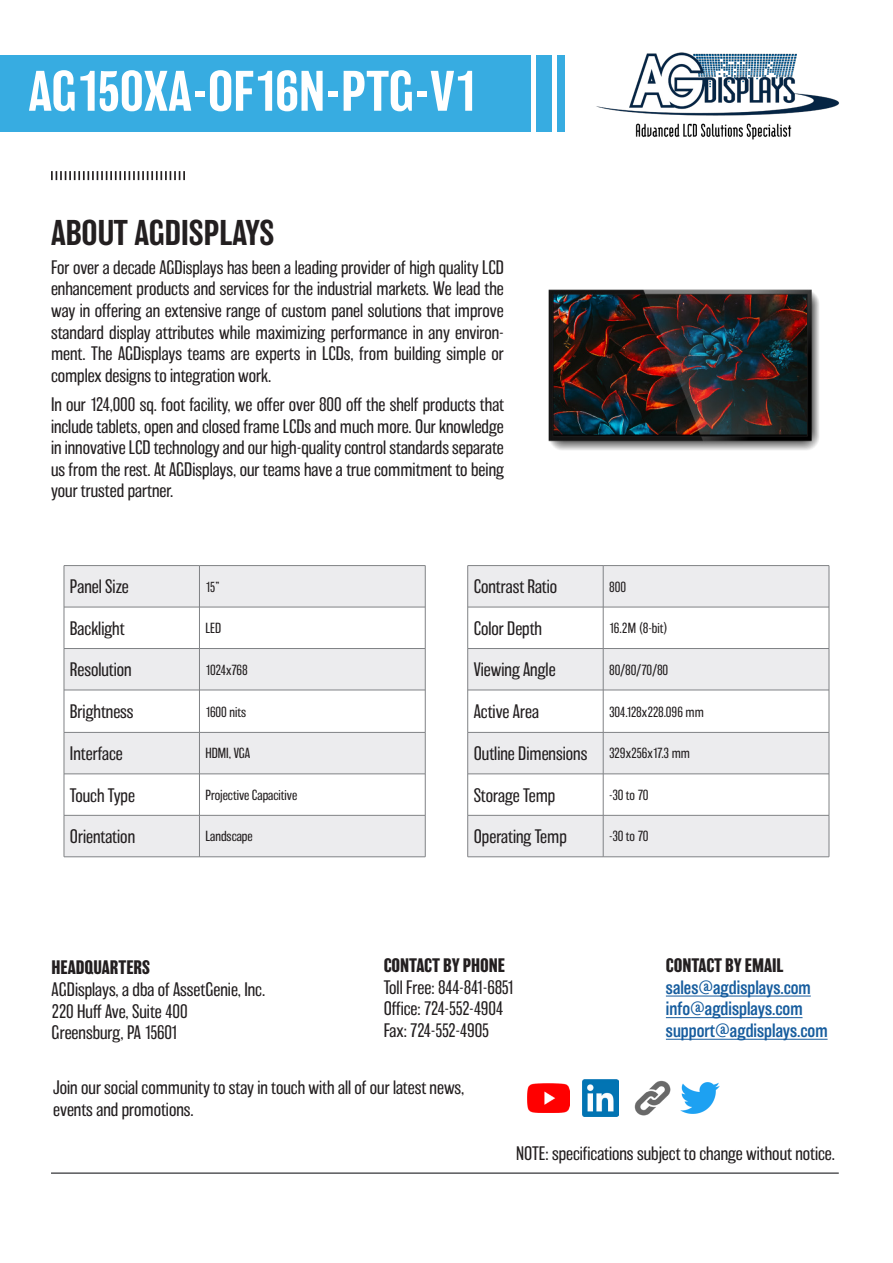
<style>
.page{position:relative;width:893px;height:1263px;background:#fff}
.page>*{position:absolute;margin:0;border:0;box-sizing:border-box;transform-origin:0 0}
.t1{font:500 52.5px "Balboa";color:#fff}
.t2{font:500 33px "Balboa";color:#231f20}
.t3{font:200 18px/21.6px "Balboa";color:#231f20}
.t4{font:300 18px/21.6px "Balboa";color:#175d9e}
.t5{font:200 18px/21.6px "Balboa";letter-spacing:-.03em;color:#231f20}
.t6{font:700 18px "Balboa";color:#231f20}
.t7{font:200 13.5px "Balboa";color:#231f20}
.t8{font:200 13.5px "Balboa";letter-spacing:-.02em;color:#231f20}
.t9{font:200 13.5px "Balboa";letter-spacing:-.035em;color:#231f20}
.s1{font-size:13.5px}
</style>
<div class="page">
<img style="left:596px;top:52px;width:243px;height:88px">
<hr style="left:666px;top:996px;width:145px;height:1px;background:#175d9e">
<hr style="left:666px;top:1017px;width:136px;height:1px;background:#175d9e">
<hr style="left:666px;top:1039px;width:162px;height:1px;background:#175d9e">
<img style="left:681px;top:1082px;width:39px;height:31px">
<img style="left:527px;top:1083px;width:43px;height:30px">
<img style="left:582px;top:1080px;width:37px;height:36px">
<img style="left:635px;top:1080px;width:35px;height:36px">
<hr style="left:51px;top:1172px;width:788px;height:2px;background:#57585a">
<div style="left:556px;top:55px;width:8px;height:76px;background:#37ace1"></div>
<div style="left:536px;top:55px;width:16px;height:76px;background:#37ace1"></div>
<div style="left:0;top:55px;width:530px;height:77px;background:#37ace1"></div>
<svg style="left:51px;top:171px;width:134px;height:9px"></svg>
<img style="left:548px;top:289px;width:271px;height:161px">
<svg style="left:65px;top:566px;width:764px;height:290px;fill:#ececee"></svg>
<svg style="left:426px;top:566px;width:41px;height:290px"></svg>
<hr style="left:468px;top:565px;width:135px;height:1px;background:#808285">
<hr style="left:603px;top:565px;width:226px;height:1px;background:#808285">
<hr style="left:603px;top:566px;width:1px;height:41px;background:#808285">
<hr style="left:468px;top:607px;width:135px;height:1px;background:#808285">
<hr style="left:603px;top:607px;width:226px;height:1px;background:#808285">
<hr style="left:603px;top:607px;width:1px;height:41px;background:#808285">
<hr style="left:468px;top:648px;width:135px;height:1px;background:#808285">
<hr style="left:603px;top:648px;width:226px;height:1px;background:#808285">
<hr style="left:603px;top:648px;width:1px;height:42px;background:#808285">
<hr style="left:468px;top:690px;width:135px;height:1px;background:#808285">
<hr style="left:603px;top:690px;width:226px;height:1px;background:#808285">
<hr style="left:603px;top:690px;width:1px;height:42px;background:#808285">
<hr style="left:468px;top:732px;width:135px;height:1px;background:#808285">
<hr style="left:603px;top:732px;width:226px;height:1px;background:#808285">
<hr style="left:603px;top:732px;width:1px;height:42px;background:#808285">
<hr style="left:199px;top:774px;width:1px;height:41px;background:#808285">
<hr style="left:468px;top:774px;width:135px;height:1px;background:#808285">
<hr style="left:603px;top:774px;width:226px;height:1px;background:#808285">
<hr style="left:603px;top:774px;width:1px;height:41px;background:#808285">
<hr style="left:64px;top:815px;width:135px;height:1px;background:#808285">
<hr style="left:199px;top:815px;width:226px;height:1px;background:#808285">
<hr style="left:199px;top:815px;width:1px;height:42px;background:#808285">
<hr style="left:468px;top:815px;width:135px;height:1px;background:#808285">
<hr style="left:603px;top:815px;width:226px;height:1px;background:#808285">
<hr style="left:603px;top:815px;width:1px;height:42px;background:#808285">
<hr style="left:64px;top:856px;width:135px;height:1px;background:#808285">
<hr style="left:199px;top:856px;width:226px;height:1px;background:#808285">
<hr style="left:468px;top:856px;width:135px;height:1px;background:#808285">
<hr style="left:603px;top:856px;width:226px;height:1px;background:#808285">
<hr style="left:199px;top:566px;width:1px;height:41px;background:#808285">
<hr style="left:64px;top:607px;width:135px;height:1px;background:#808285">
<hr style="left:199px;top:607px;width:226px;height:1px;background:#808285">
<hr style="left:199px;top:607px;width:1px;height:41px;background:#808285">
<hr style="left:64px;top:648px;width:135px;height:1px;background:#808285">
<hr style="left:199px;top:648px;width:226px;height:1px;background:#808285">
<hr style="left:199px;top:648px;width:1px;height:42px;background:#808285">
<hr style="left:64px;top:690px;width:135px;height:1px;background:#808285">
<hr style="left:199px;top:690px;width:226px;height:1px;background:#808285">
<hr style="left:199px;top:690px;width:1px;height:42px;background:#808285">
<hr style="left:64px;top:732px;width:135px;height:1px;background:#808285">
<hr style="left:199px;top:732px;width:226px;height:1px;background:#808285">
<hr style="left:199px;top:732px;width:1px;height:42px;background:#808285">
<hr style="left:64px;top:565px;width:135px;height:1px;background:#808285">
<hr style="left:64px;top:566px;width:1px;height:41px;background:#808285">
<hr style="left:199px;top:565px;width:226px;height:1px;background:#808285">
<hr style="left:425px;top:566px;width:1px;height:41px;background:#808285">
<hr style="left:64px;top:607px;width:1px;height:41px;background:#808285">
<hr style="left:425px;top:607px;width:1px;height:41px;background:#808285">
<hr style="left:64px;top:648px;width:1px;height:42px;background:#808285">
<hr style="left:425px;top:648px;width:1px;height:42px;background:#808285">
<hr style="left:64px;top:690px;width:1px;height:42px;background:#808285">
<hr style="left:425px;top:690px;width:1px;height:42px;background:#808285">
<hr style="left:64px;top:732px;width:1px;height:42px;background:#808285">
<hr style="left:425px;top:732px;width:1px;height:42px;background:#808285">
<hr style="left:467px;top:566px;width:1px;height:41px;background:#808285">
<hr style="left:829px;top:566px;width:1px;height:41px;background:#808285">
<hr style="left:467px;top:607px;width:1px;height:41px;background:#808285">
<hr style="left:829px;top:607px;width:1px;height:41px;background:#808285">
<hr style="left:467px;top:648px;width:1px;height:42px;background:#808285">
<hr style="left:829px;top:648px;width:1px;height:42px;background:#808285">
<hr style="left:467px;top:690px;width:1px;height:42px;background:#808285">
<hr style="left:829px;top:690px;width:1px;height:42px;background:#808285">
<hr style="left:467px;top:732px;width:1px;height:42px;background:#808285">
<hr style="left:829px;top:732px;width:1px;height:42px;background:#808285">
<hr style="left:64px;top:774px;width:135px;height:1px;background:#808285">
<hr style="left:64px;top:774px;width:1px;height:41px;background:#808285">
<hr style="left:199px;top:774px;width:226px;height:1px;background:#808285">
<hr style="left:425px;top:774px;width:1px;height:41px;background:#808285">
<hr style="left:467px;top:774px;width:1px;height:41px;background:#808285">
<hr style="left:829px;top:774px;width:1px;height:41px;background:#808285">
<hr style="left:64px;top:815px;width:1px;height:42px;background:#808285">
<hr style="left:425px;top:815px;width:1px;height:42px;background:#808285">
<hr style="left:467px;top:815px;width:1px;height:42px;background:#808285">
<hr style="left:829px;top:815px;width:1px;height:42px;background:#808285">
<h1 class="t1" style="left:29px;top:62px;width:451px">AG150XA-OF16N-PTG-V1</h1>
<h2 class="t2" style="left:51px;top:215px;width:225px">ABOUT AGDISPLAYS</h2>
<p class="t3" style="left:51px;top:257px;width:454px;text-align:justify">For over a decade AGDisplays has been a leading provider of high quality LCD enhancement products and services for the industrial markets. We lead the way in offering an extensive range of custom panel solutions that improve standard display attributes while maximizing performance in any environ&shy;ment. The AGDisplays teams are experts in LCDs, from building simple or complex designs to integration work.</p>
<p class="t3" style="left:51px;top:394px;width:454px;text-align:justify">In our 124,000 sq. foot facility, we offer over 800 off the shelf products that include tablets, open and closed frame LCDs and much more. Our knowledge in innovative LCD technology and our high-quality control standards separate us from the rest. At AGDisplays, our teams have a true commitment to being your trusted partner.</p>
<p class="t3" style="left:70px;top:576px;width:60px">Panel Size</p>
<p class="t7" style="left:205px;top:579px;width:15px">15”</p>
<p class="t3" style="left:474px;top:576px;width:85px">Contrast Ratio</p>
<p class="t7" style="left:609px;top:579px;width:18px">800</p>
<p class="t3" style="left:70px;top:618px;width:56px">Backlight</p>
<p class="t7" style="left:205px;top:621px;width:17px">LED</p>
<p class="t3" style="left:474px;top:618px;width:70px">Color Depth</p>
<p class="t7" style="left:609px;top:621px;width:60px">16.2M (8-bit)</p>
<p class="t3" style="left:70px;top:659px;width:63px">Resolution</p>
<p class="t9" style="left:205px;top:662px;width:44px">1024x768</p>
<p class="t3" style="left:474px;top:659px;width:83px">Viewing Angle</p>
<p class="t7" style="left:609px;top:662px;width:61px">80/80/70/80</p>
<p class="t3" style="left:70px;top:701px;width:65px">Brightness</p>
<p class="t7" style="left:205px;top:704px;width:42px">1600 nits</p>
<p class="t3" style="left:474px;top:701px;width:67px">Active Area</p>
<p class="t8" style="left:609px;top:704px;width:96px">304.128x228.096 mm</p>
<p class="t3" style="left:70px;top:743px;width:54px">Interface</p>
<p class="t7" style="left:205px;top:746px;width:46px">HDMI, VGA</p>
<p class="t3" style="left:474px;top:743px;width:218px">Outline Dimensions <span class="s1">329x256x17.3 mm</span></p>
<p class="t3" style="left:70px;top:784px;width:67px">Touch Type</p>
<p class="t7" style="left:205px;top:788px;width:93px">Projective Capacitive</p>
<p class="t3" style="left:474px;top:784px;width:83px">Storage Temp</p>
<p class="t7" style="left:609px;top:788px;width:41px">-30 to 70</p>
<p class="t3" style="left:70px;top:826px;width:67px">Orientation</p>
<p class="t7" style="left:205px;top:829px;width:49px">Landscape</p>
<p class="t3" style="left:474px;top:826px;width:95px">Operating Temp</p>
<p class="t7" style="left:609px;top:829px;width:41px">-30 to 70</p>
<p class="t6" style="left:52px;top:957px;width:100px">HEADQUARTERS</p>
<p class="t3" style="left:52px;top:979px;width:215px">AGDisplays, a dba of AssetGenie, Inc.<br>220 Huff Ave, Suite 400<br>Greensburg, PA 15601</p>
<p class="t6" style="left:384px;top:955px;width:123px">CONTACT BY PHONE</p>
<p class="t5" style="left:384px;top:976px;width:133px">Toll Free: 844-841-6851<br>Office: 724-552-4904<br>Fax: 724-552-4905</p>
<p class="t3" style="left:53px;top:1077px;width:413px">Join our social community to stay in touch with all of our latest news, events and promotions.</p>
<p class="t6" style="left:666px;top:955px;width:119px">CONTACT BY EMAIL</p>
<p class="t4" style="left:666px;top:976px;width:163px">sales@agdisplays.com info@agdisplays.com support@agdisplays.com</p>
<p class="t3" style="left:516px;top:1142px;width:320px">NOTE: specifications subject to change without notice.</p>
</div>
